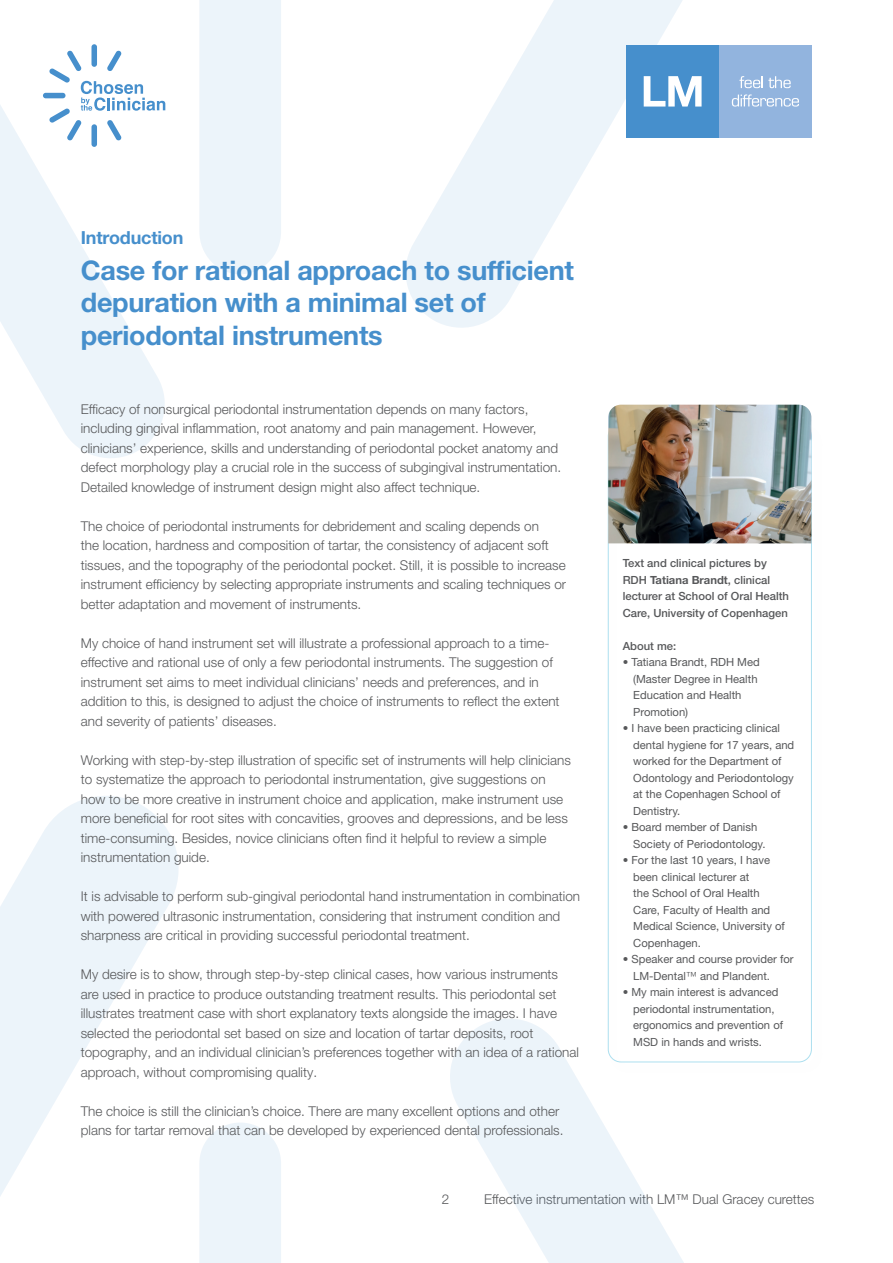
<style>
.page{position:relative;width:893px;height:1263px;background:#fff}
.page>*{position:absolute;margin:0;border:0;box-sizing:border-box;transform-origin:0 0}
.t1{font:700 27px/32.4px "Helvetica Neue LT Pro";letter-spacing:-.01em;color:#468fcc}
.t2{font:700 18px "Helvetica Neue LT Pro";letter-spacing:-.01em;color:#468fcc}
.t3{font:300 13.5px/19.5px "Helvetica Neue LT Pro";color:#57585a}
.t4{font:11.25px/16.5px "Helvetica Neue LT Pro";color:#57585a}
.t5{font:500 11.25px/16.5px "Helvetica Neue LT Pro";color:#57585a}
.s1{font-weight:700}
.s2{font-weight:300}
</style>
<div class="page">
<div style="left:626px;top:45px;width:93px;height:93px;background:#468fcc"></div>
<div style="left:719px;top:45px;width:93px;height:93px;background:#92b4de"></div>
<svg style="left:691px;top:76px;width:11px;height:31px"></svg>
<svg style="left:732px;top:94px;width:67px;height:13px"></svg>
<svg style="left:739px;top:76px;width:52px;height:12px"></svg>
<svg style="left:406px;top:0;width:285px;height:328px"></svg>
<svg style="left:450px;top:1019px;width:234px;height:244px;fill:#ecf4fa"></svg>
<div style="left:199px;top:0;width:82px;height:274px;background:#ecf4fa"></div>
<svg style="left:0;top:92px;width:166px;height:366px;fill:#ecf4fa"></svg>
<div style="left:199px;top:1123px;width:82px;height:140px;background:#ecf4fa"></div>
<svg style="left:0;top:796px;width:179px;height:400px;fill:#ecf4fa"></svg>
<div style="left:91px;top:44px;width:6px;height:23px;background:#468fcc;border-radius:3px"></div>
<div style="left:91px;top:124px;width:6px;height:23px;background:#468fcc;border-radius:3px"></div>
<div style="left:43px;top:93px;width:23px;height:5px;background:#468fcc;border-radius:3px"></div>
<svg style="left:49px;top:50px;width:116px;height:91px"></svg>
<div style="left:605px;top:421px;width:221px;height:656px;background:#fff"></div>
<img style="left:608px;top:405px;width:203px;height:138px">
<h2 class="t2" style="left:81px;top:226px;width:104px">Introduction</h2>
<h1 class="t1" style="left:81px;top:253px;width:495px">Case for rational approach to sufficient depuration with a minimal set of periodontal instruments</h1>
<p class="t3" style="left:81px;top:399px;width:482px">Efficacy of nonsurgical periodontal instrumentation depends on many factors, including gingival inflammation, root anatomy and pain management. However, clinicians’ experience, skills and understanding of periodontal pocket anatomy and defect morphology play a crucial role in the success of subgingival instrumentation.<br>Detailed knowledge of instrument design might also affect technique.</p>
<p class="t3" style="left:81px;top:516px;width:487px">The choice of periodontal instruments for debridement and scaling depends on<br>the location, hardness and composition of tartar, the consistency of adjacent soft tissues, and the topography of the periodontal pocket. Still, it is possible to increase instrument efficiency by selecting appropriate instruments and scaling techniques or better adaptation and movement of instruments.</p>
<p class="t3" style="left:81px;top:633px;width:480px">My choice of hand instrument set will illustrate a professional approach to a time&shy;effective and rational use of only a few periodontal instruments. The suggestion of instrument set aims to meet individual clinicians’ needs and preferences, and in addition to this, is designed to adjust the choice of instruments to reflect the extent and severity of patients’ diseases.</p>
<p class="t3" style="left:81px;top:750px;width:491px">Working with step-by-step illustration of specific set of instruments will help clinicians to systematize the approach to periodontal instrumentation, give suggestions on how to be more creative in instrument choice and application, make instrument use more beneficial for root sites with concavities, grooves and depressions, and be less time-consuming. Besides, novice clinicians often find it helpful to review a simple instrumentation guide.</p>
<p class="t3" style="left:81px;top:886px;width:501px">It is advisable to perform sub-gingival periodontal hand instrumentation in combination with powered ultrasonic instrumentation, considering that instrument condition and sharpness are critical in providing successful periodontal treatment.</p>
<p class="t3" style="left:81px;top:964px;width:500px">My desire is to show, through step-by-step clinical cases, how various instruments are used in practice to produce outstanding treatment results. This periodontal set illustrates treatment case with short explanatory texts alongside the images. I have selected the periodontal set based on size and location of tartar deposits, root topography, and an individual clinician’s preferences together with an idea of a rational approach, without compromising quality.</p>
<p class="t3" style="left:81px;top:1101px;width:484px">The choice is still the clinician’s choice. There are many excellent options and other plans for tartar removal that can be developed by experienced dental professionals.</p>
<p class="t5" style="left:623px;top:555px;width:168px">Text and clinical pictures by<br>RDH <span class="s1">Tatiana Brandt</span>, clinical lecturer at School of Oral Health<br>Care, University of Copenhagen</p>
<p class="t5" style="left:623px;top:637px;width:55px">About me:</p>
<p class="t4" style="left:633px;top:654px;width:128px;text-indent:-10px">• Tatiana Brandt, RDH Med (Master Degree in Health<br>Education and Health<br>Promotion)</p>
<p class="t4" style="left:633px;top:720px;width:163px;text-indent:-10px">• I have been practicing clinical dental hygiene for 17 years, and worked for the Department of<br>Odontology and Periodontology at the Copenhagen School of<br>Dentistry.</p>
<p class="t4" style="left:633px;top:819px;width:134px;text-indent:-10px">• Board member of Danish<br>Society of Periodontology.</p>
<p class="t4" style="left:633px;top:852px;width:153px;text-indent:-10px">• For the last 10 years, I have been clinical lecturer at<br>the School of Oral Health<br>Care, Faculty of Health and<br>Medical Science, University of<br>Copenhagen.</p>
<p class="t4" style="left:633px;top:951px;width:162px;text-indent:-10px">• Speaker and course provider for<br>LM-Dental<span class="s2">™</span> and Plandent.</p>
<p class="t4" style="left:633px;top:984px;width:151px;text-indent:-10px">• My main interest is advanced periodontal instrumentation, ergonomics and prevention of<br>MSD in hands and wrists.</p>
<p class="t3" style="left:442px;top:1189px;width:9px">2</p>
<p class="t3" style="left:484px;top:1189px;width:332px">Effective instrumentation with LM™ Dual Gracey curettes</p>
</div>
